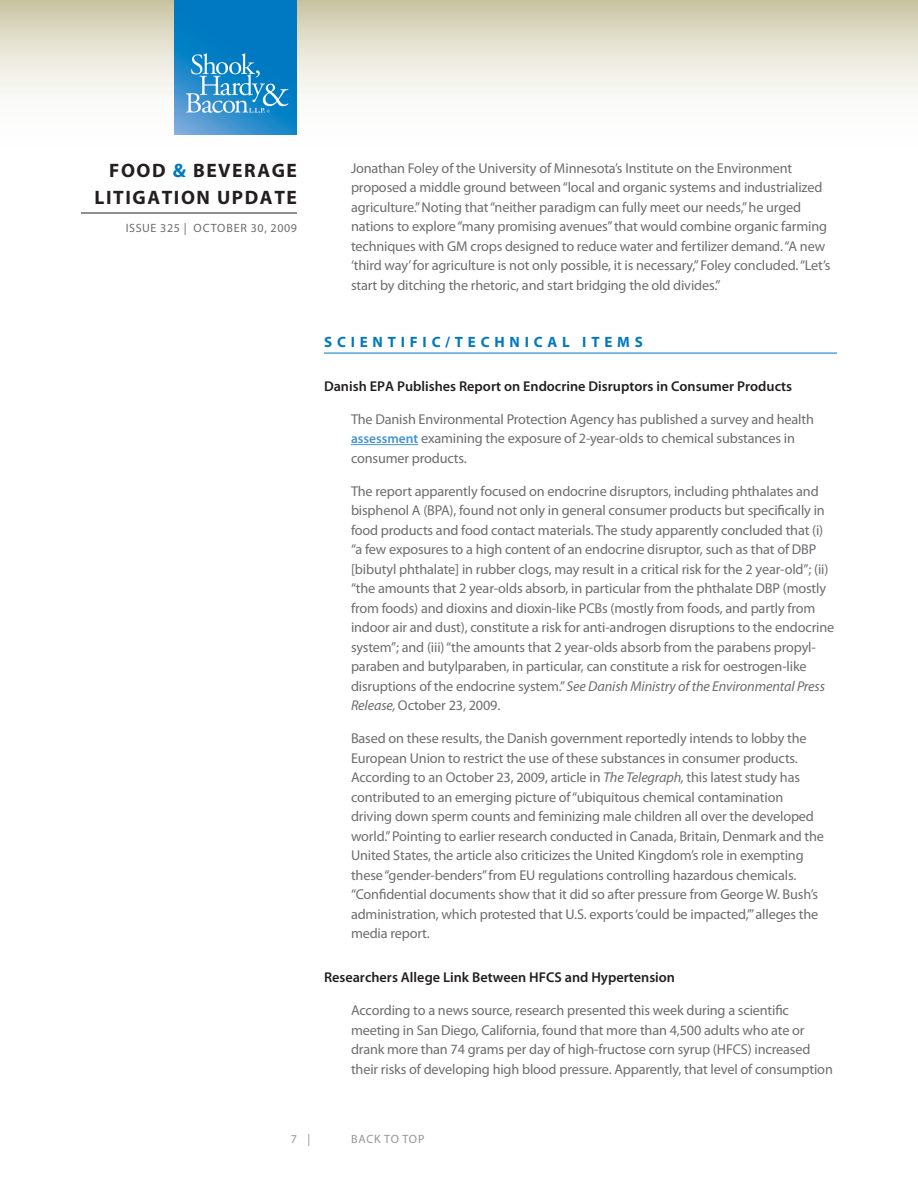
<style>
.page{position:relative;width:918px;height:1188px;background:#fff}
.page>*{position:absolute;margin:0;border:0;box-sizing:border-box;transform-origin:0 0}
.t1{font:700 19.5px/27px "Myriad Pro";letter-spacing:.08em;color:#231f20;text-align:right}
.Head{font:700 15px "Myriad Pro";letter-spacing:.32em;color:#0079c2}
.Body{font:14.25px/19.5px "Myriad Pro";letter-spacing:-.01em;color:#6c6d70}
.Subhead{font:600 14.25px "Myriad Pro";color:#231f20}
.t2{font:12px "Myriad Pro";letter-spacing:.05em;color:#6c6d70}
.t3{font:12px "Myriad Pro";letter-spacing:.06em;color:#939598}
.s1{color:#0079c2}
.s2{font-weight:600;font-size:13.5px;color:#4393cf}
.s3{font-style:italic}
</style>
<div class="page">
<svg style="left:0;top:0;width:918px;height:135px"></svg>
<hr style="left:81px;top:213px;width:216px;height:1px;background:#231f20">
<img style="left:175px;top:0;width:122px;height:135px">
<hr style="left:324px;top:353px;width:513px;height:1px;background:#0079c2">
<hr style="left:351px;top:444px;width:67px;height:1px;background:#4393cf">
<h1 class="t1" style="left:94px;top:156px;width:204px">FOOD <span class="s1">&amp;</span> BEVERAGE<br>LITIGATION UPDATE</h1>
<p class="t2" style="left:126px;top:221px;width:173px">ISSUE 325 | OCTOBER 30, 2009</p>
<p class="Body" style="left:351px;top:158px;width:481px">Jonathan Foley of the University of Minnesota’s Institute on the Environment proposed a middle ground between “local and organic systems and industrialized agriculture.” Noting that “neither paradigm can fully meet our needs,” he urged nations to explore “many promising avenues” that would combine organic farming techniques with GM crops designed to reduce water and fertilizer demand. “A new ‘third way’ for agriculture is not only possible, it is necessary,” Foley concluded. “Let’s start by ditching the rhetoric, and start bridging the old divides.”</p>
<p class="Head" style="left:324px;top:332px;width:320px">SCIENTIFIC/TECHNICAL ITEMS</p>
<p class="Subhead" style="left:324px;top:377px;width:470px">Danish EPA Publishes Report on Endocrine Disruptors in Consumer Products</p>
<p class="Body" style="left:351px;top:409px;width:465px">The Danish Environmental Protection Agency has published a survey and health <span class="s2">assessment</span> examining the exposure of 2-year-olds to chemical substances in consumer products.</p>
<p class="Body" style="left:351px;top:481px;width:485px">The report apparently focused on endocrine disruptors, including phthalates and bisphenol A (BPA), found not only in general consumer products but specifically in food products and food contact materials. The study apparently concluded that (i) “a few exposures to a high content of an endocrine disruptor, such as that of DBP [bibutyl phthalate] in rubber clogs, may result in a critical risk for the 2 year-old”; (ii) “the amounts that 2 year-olds absorb, in particular from the phthalate DBP (mostly from foods) and dioxins and dioxin-like PCBs (mostly from foods, and partly from indoor air and dust), constitute a risk for anti-androgen disruptions to the endocrine system”; and (iii) “the amounts that 2 year-olds absorb from the parabens propyl&shy;paraben and butylparaben, in particular, can constitute a risk for oestrogen-like disruptions of the endocrine system.” <span class="s3">See Danish Ministry of the Environmental Press Release,</span> October 23, 2009.</p>
<p class="Body" style="left:351px;top:729px;width:475px">Based on these results, the Danish government reportedly intends to lobby the European Union to restrict the use of these substances in consumer products.<br>According to an October 23, 2009, article in <span class="s3">The Telegraph,</span> this latest study has contributed to an emerging picture of “ubiquitous chemical contamination driving down sperm counts and feminizing male children all over the developed world.” Pointing to earlier research conducted in Canada, Britain, Denmark and the United States, the article also criticizes the United Kingdom’s role in exempting these “gender-benders” from EU regulations controlling hazardous chemicals. “Confidential documents show that it did so after pressure from George W. Bush’s administration, which protested that U.S. exports ‘could be impacted,’” alleges the media report.</p>
<p class="Subhead" style="left:324px;top:969px;width:353px">Researchers Allege Link Between HFCS and Hypertension</p>
<p class="Body" style="left:351px;top:1001px;width:483px">According to a news source, research presented this week during a scientific meeting in San Diego, California, found that more than 4,500 adults who ate or drank more than 74 grams per day of high-fructose corn syrup (HFCS) increased their risks of developing high blood pressure. Apparently, that level of consumption</p>
<p class="t3" style="left:291px;top:1132px;width:21px">7 |</p>
<p class="t3" style="left:351px;top:1132px;width:75px">BACK TO TOP</p>
</div>
